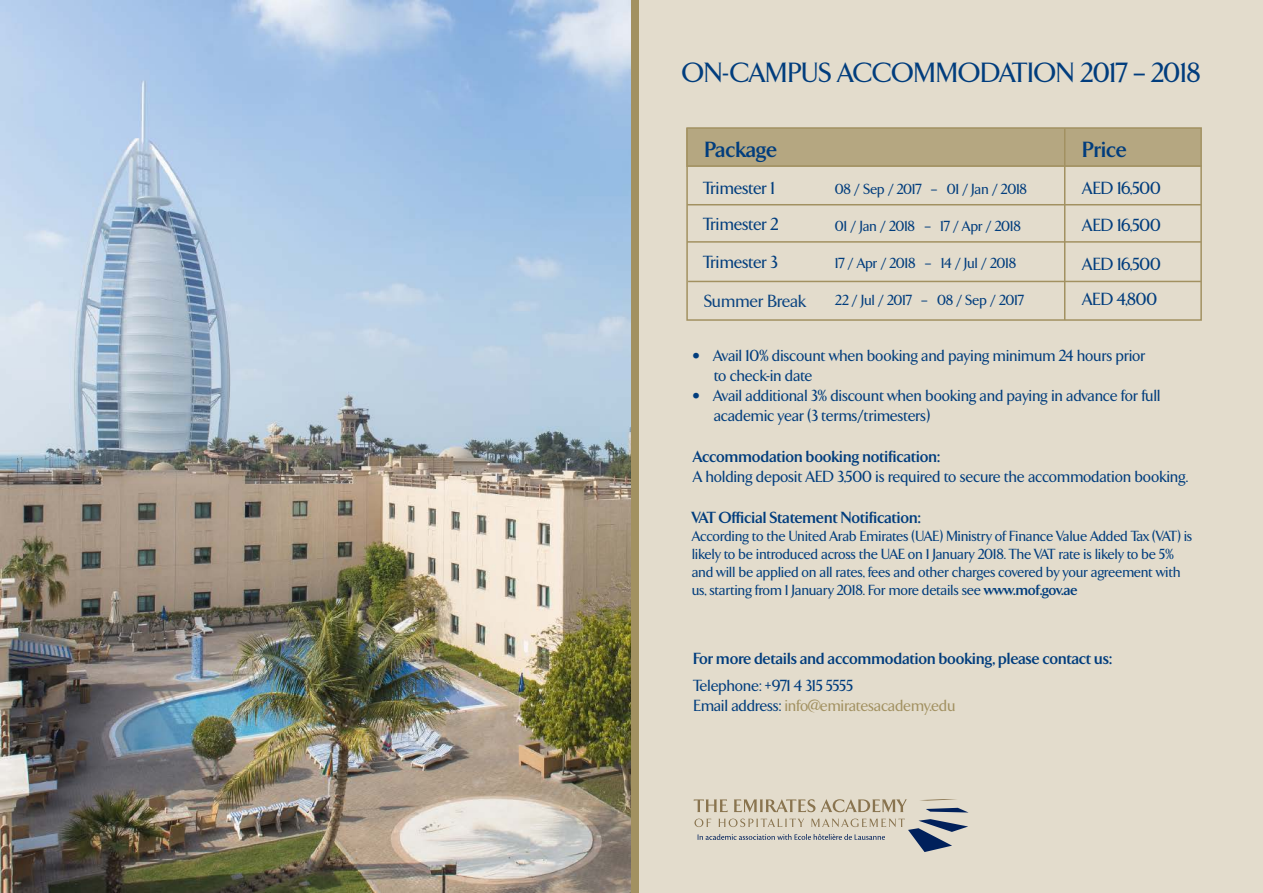
<style>
.page{position:relative;width:1263px;height:893px;background:#fff}
.page>*{position:absolute;margin:0;border:0;box-sizing:border-box;transform-origin:0 0}
.t1{font:500 28.5px "TF Arrow";color:#013d7d}
.t2{font:700 22.5px "TF Arrow";color:#013d7d}
.t3{font:500 18px/37.8px "TF Arrow";color:#013d7d;text-align:justify}
.t4{font:500 16.5px/19.8px "TF Arrow";color:#013d7d}
.t5{font:700 16.5px "TF Arrow";color:#013d7d}
.t6{font:500 15px/18px "TF Arrow";color:#013d7d}
.s1{font-weight:700}
.s2{color:#a29161}
</style>
<div class="page">
<div style="left:2px;top:0;width:1261px;height:893px;background:#e3dccc"></div>
<img style="left:0;top:0;width:631px;height:893px">
<div style="left:631px;top:0;width:8px;height:893px;background:#a29161"></div>
<svg style="left:694px;top:799px;width:274px;height:53px"></svg>
<div style="left:686px;top:127px;width:516px;height:194px;border:2px solid #a29161"></div>
<hr style="left:687px;top:165px;width:515px;height:2px;background:#a29161">
<div style="left:686px;top:128px;width:515px;height:38px;background:#b5a781"></div>
<hr style="left:687px;top:204px;width:514px;height:1px;background:#a29161">
<hr style="left:687px;top:241px;width:514px;height:2px;background:#a29161">
<hr style="left:688px;top:281px;width:513px;height:1px;background:#a29161">
<hr style="left:1064px;top:128px;width:1px;height:192px;background:#a29161">
<h1 class="t1" style="left:682px;top:58px;width:520px">ON-CAMPUS ACCOMMODATION 2017 – 2018</h1>
<h2 class="t2" style="left:704px;top:137px;width:74px">Package</h2>
<p class="t3" style="left:704px;top:170px;width:77px;line-height:36px">Trimester 1<br>Trimester 2</p>
<p class="t3" style="left:704px;top:244px;width:76px">Trimester 3</p>
<p class="t6" style="left:835px;top:181px;width:193px">08 / Sep / 2017 – 01 / Jan / 2018</p>
<p class="t6" style="left:835px;top:217px;width:187px">01 / Jan / 2018 – 17 / Apr / 2018</p>
<p class="t6" style="left:835px;top:254px;width:182px">17 / Apr / 2018 – 14 / Jul / 2018</p>
<p class="t3" style="left:704px;top:282px;width:104px">Summer Break</p>
<p class="t6" style="left:835px;top:292px;width:190px">22 / Jul / 2017 – 08 / Sep / 2017</p>
<h2 class="t2" style="left:1082px;top:137px;width:46px">Price</h2>
<p class="t3" style="left:1082px;top:170px;width:80px">AED 16,500<br>AED 16,500<br>AED 16,500</p>
<p class="t3" style="left:1082px;top:281px;width:76px">AED 4,800</p>
<p class="t4" style="left:714px;top:346px;width:433px;text-indent:-21px">• Avail 10% discount when booking and paying minimum 24 hours prior to check-in date</p>
<p class="t4" style="left:714px;top:386px;width:448px;text-indent:-21px">• Avail additional 3% discount when booking and paying in advance for full academic year (3 terms/trimesters)</p>
<p class="t5" style="left:693px;top:447px;width:248px">Accommodation booking notification:</p>
<p class="t4" style="left:693px;top:467px;width:496px">A holding deposit AED 3,500 is required to secure the accommodation booking.</p>
<p class="t5" style="left:692px;top:508px;width:230px">VAT Official Statement Notification:</p>
<p class="t6" style="left:692px;top:527px;width:502px">According to the United Arab Emirates (UAE) Ministry of Finance Value Added Tax (VAT) is likely to be introduced across the UAE on 1 January 2018. The VAT rate is likely to be 5% and will be applied on all rates, fees and other charges covered by your agreement with us, starting from 1 January 2018. For more details see <span class="s1">www.mof.gov.ae</span></p>
<p class="t5" style="left:693px;top:649px;width:420px">For more details and accommodation booking, please contact us:</p>
<p class="t4" style="left:693px;top:676px;width:264px">Telephone: +971 4 315 5555<br>Email address: <span class="s2">info@emiratesacademy.edu</span></p>
</div>
